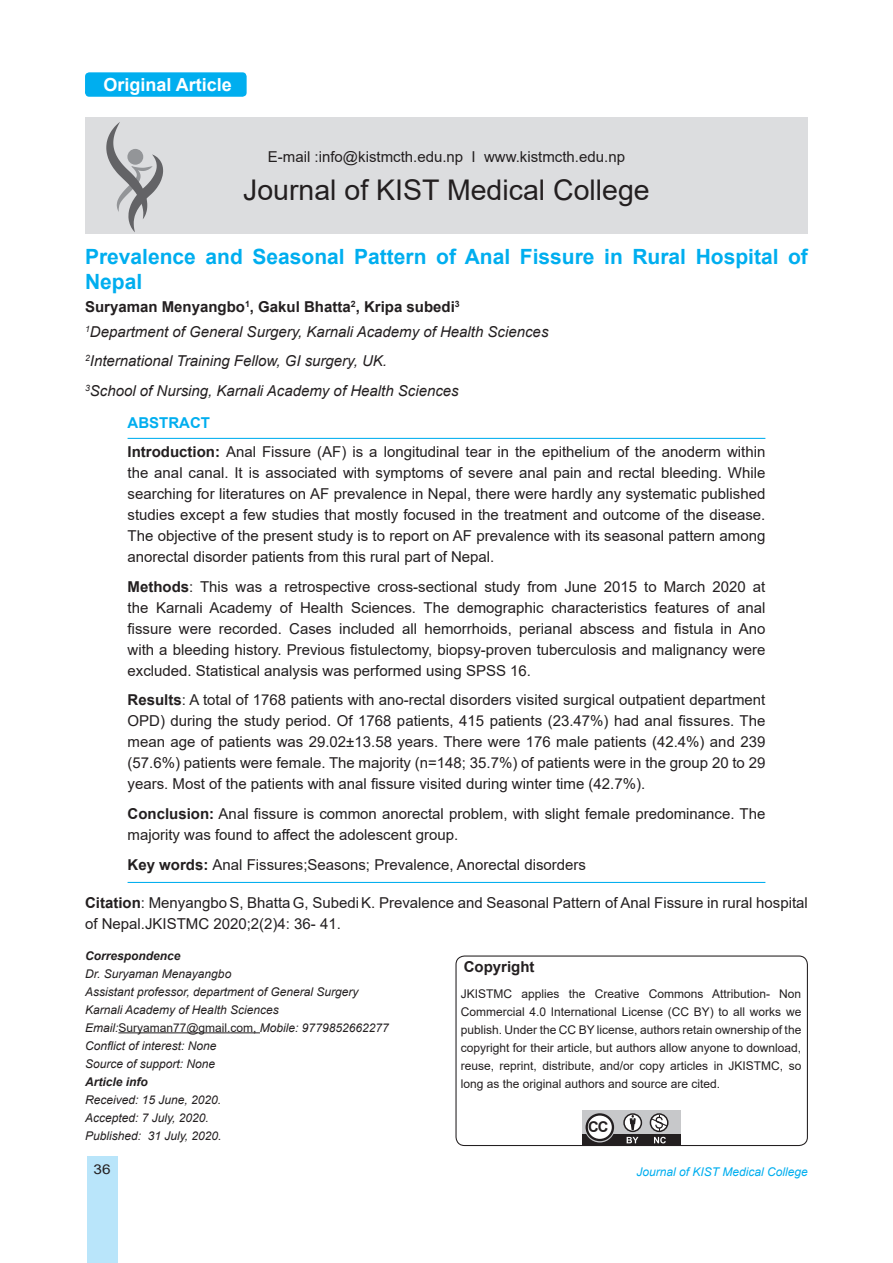
<style>
.page{position:relative;width:893px;height:1263px;background:#fff}
.page>*{position:absolute;margin:0;border:0;box-sizing:border-box;transform-origin:0 0}
.t1{font:28.5px "Arial";color:#231f20}
.t2{font:700 21px/25.2px "Arial";color:#00aeef}
.t3{font:700 18px "Arial";color:#fff}
.t4{font:700 16.05px "Arial";color:#231f20}
.t5{font:15px/21px "Arial";color:#231f20}
.t6{font:italic 15px/25.2px "Arial";color:#231f20}
.t7{font:700 15px "Arial";color:#231f20}
.t8{font:13.5px "Arial";color:#231f20;scale:1.14 1}
.t9{font:12px/18px "Arial";color:#231f20;text-align:justify}
.t10{font:italic 12px/18px "Arial";color:#231f20}
.t11{font:italic 12px "Arial";color:#00aeef}
.t12{font:italic 700 12px "Arial";color:#231f20}
.s1{font-weight:700;font-style:normal}
.s2{font-weight:700;color:#00aeef}
.s3{font-weight:700}
.s4{font-style:normal}
</style>
<div class="page">
<div style="left:87px;top:1157px;width:30px;height:106px;background:#b9e5fa"></div>
<div style="left:85px;top:72px;width:162px;height:25px;background:#00aeef;border-radius:4px"></div>
<div style="left:455px;top:955px;width:353px;height:191px;border:1px solid #231f20;border-radius:9px"></div>
<div style="left:582px;top:1111px;width:99px;height:35px;background:#c7c8ca"></div>
<div style="left:582px;top:1134px;width:99px;height:12px;background:#231f20"></div>
<svg style="left:585px;top:1112px;width:30px;height:30px"></svg>
<div style="left:587px;top:1114px;width:26px;height:26px;background:#fff;border-radius:50%"></div>
<div style="left:585px;top:1113px;width:29px;height:28px;border:2px solid #231f20;border-radius:50%"></div>
<svg style="left:624px;top:1114px;width:17px;height:17px"></svg>
<div style="left:623px;top:1113px;width:19px;height:19px;border:1px solid #231f20;border-radius:50%"></div>
<div style="left:650px;top:1113px;width:18px;height:19px;border:1px solid #231f20;border-radius:50%"></div>
<svg style="left:627px;top:1137px;width:39px;height:6px"></svg>
<svg style="left:650px;top:1115px;width:18px;height:15px"></svg>
<svg style="left:630px;top:1115px;width:6px;height:15px"></svg>
<hr style="left:118px;top:1032px;width:142px;height:1px;background:#231f20">
<div style="left:85px;top:117px;width:723px;height:117px;background:#dcdddf"></div>
<svg style="left:106px;top:122px;width:57px;height:110px"></svg>
<hr style="left:128px;top:438px;width:637px;height:1px;background:#00aeef">
<hr style="left:128px;top:882px;width:637px;height:1px;background:#00aeef">
<p class="t3" style="left:104px;top:72px;width:130px">Original Article</p>
<p class="t5" style="left:268px;top:146px;width:359px">E-mail :info@kistmcth.edu.np I www.kistmcth.edu.np</p>
<h1 class="t1" style="left:243px;top:170px;width:408px">Journal of KIST Medical College</h1>
<h2 class="t2" style="left:85px;top:244px;width:724px">Prevalence and Seasonal Pattern of Anal Fissure in Rural Hospital of<br>Nepal</h2>
<p class="t6" style="left:85px;top:294px;width:465px"><span class="s1">Suryaman Menyangbo</span><sup>1</sup><span class="s1">, Gakul Bhatta</span><sup>2</sup><span class="s1">, Kripa subedi</span><sup>3<br></sup><sup>1</sup>Department of General Surgery, Karnali Academy of Health Sciences</p>
<p class="t6" style="left:85px;top:347px;width:375px;line-height:29.5px"><sup>2</sup>International Training Fellow, GI surgery, UK.<br><sup>3</sup>School of Nursing, Karnali Academy of Health Sciences</p>
<p class="t5" style="left:128px;top:408px;width:639px;line-height:29.5px"><span class="s2">ABSTRACT<br></span><span class="s3">Introduction:</span> Anal Fissure (AF) is a longitudinal tear in the epithelium of the anoderm within</p>
<p class="t5" style="left:128px;top:463px;width:639px;text-align:justify">the anal canal. It is associated with symptoms of severe anal pain and rectal bleeding. While searching for literatures on AF prevalence in Nepal, there were hardly any systematic published studies except a few studies that mostly focused in the treatment and outcome of the disease.<br>The objective of the present study is to report on AF prevalence with its seasonal pattern among anorectal disorder patients from this rural part of Nepal.</p>
<p class="t5" style="left:128px;top:576px;width:639px;text-align:justify"><span class="s3">Methods</span>: This was a retrospective cross-sectional study from June 2015 to March 2020 at the Karnali Academy of Health Sciences. The demographic characteristics features of anal fissure were recorded. Cases included all hemorrhoids, perianal abscess and fistula in Ano with a bleeding history. Previous fistulectomy, biopsy-proven tuberculosis and malignancy were excluded. Statistical analysis was performed using SPSS 16.</p>
<p class="t5" style="left:128px;top:690px;width:639px;text-align:justify"><span class="s3">Results</span>: A total of 1768 patients with ano-rectal disorders visited surgical outpatient department OPD) during the study period. Of 1768 patients, 415 patients (23.47%) had anal fissures. The mean age of patients was 29.02±13.58 years. There were 176 male patients (42.4%) and 239 (57.6%) patients were female. The majority (n=148; 35.7%) of patients were in the group 20 to 29 years. Most of the patients with anal fissure visited during winter time (42.7%).</p>
<p class="t5" style="left:128px;top:803px;width:639px"><span class="s3">Conclusion:</span> Anal fissure is common anorectal problem, with slight female predominance. The majority was found to affect the adolescent group.</p>
<p class="t5" style="left:128px;top:854px;width:460px"><span class="s3">Key words:</span> Anal Fissures;Seasons; Prevalence, Anorectal disorders</p>
<p class="t5" style="left:85px;top:892px;width:724px"><span class="s3">Citation</span>: MenyangboS, BhattaG, SubediK. Prevalence and Seasonal Pattern of Anal Fissure in rural hospital of Nepal.JKISTMC 2020;2(2)4: 36- 41.</p>
<p class="t12" style="left:85px;top:947px;width:97px">Correspondence</p>
<p class="t10" style="left:85px;top:964px;width:305px">Dr. Suryaman Menayangbo<br>Assistant professor, department of General Surgery Karnali Academy of Health Sciences Email:<span class="s4">Suryaman77@gmail.com,</span> Mobile: 9779852662277<br>Conflict of interest: None<br>Source of support: None</p>
<p class="t12" style="left:85px;top:1073px;width:64px">Article info</p>
<p class="t10" style="left:85px;top:1090px;width:138px">Received: 15 June, 2020.<br>Accepted: 7 July, 2020.<br>Published: 31 July, 2020.</p>
<p class="t7" style="left:464px;top:956px;width:72px">Copyright</p>
<p class="t9" style="left:461px;top:985px;width:342px">JKISTMC applies the Creative Commons Attribution- Non Commercial 4.0 International License (CC BY) to all works we publish. Under the CC BY license, authors retain ownership of the copyright for their article, but authors allow anyone to download, reuse, reprint, distribute, and/or copy articles in JKISTMC, so long as the original authors and source are cited.</p>
<p class="t4" style="left:588px;top:1116px;width:24px">CC</p>
<p class="t8" style="left:93px;top:1160px;width:17px">36</p>
<p class="t11" style="left:636px;top:1164px;width:173px">Journal of KIST Medical College</p>
</div>
